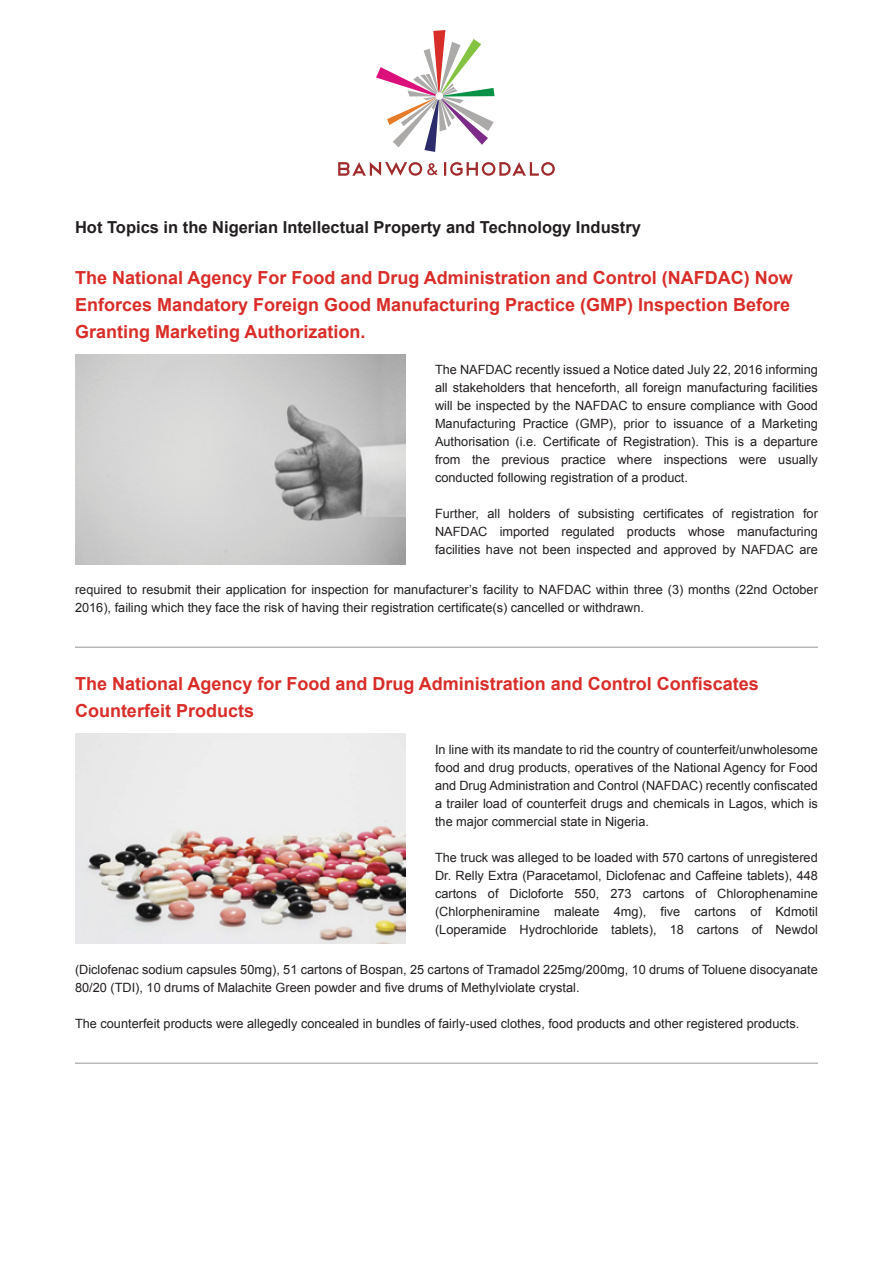
<style>
.page{position:relative;width:893px;height:1263px;background:#fff}
.page>*{position:absolute;margin:0;border:0;box-sizing:border-box;transform-origin:0 0}
.t1{font:700 18px/27px "Arial";color:#d82d28}
.t2{font:700 16.5px "Arial";color:#231f20}
.t3{font:12.75px/18px "Arial";color:#231f20;text-align:justify}
</style>
<div class="page">
<svg style="left:376px;top:30px;width:119px;height:122px"></svg>
<svg style="left:338px;top:162px;width:217px;height:14px"></svg>
<img style="left:75px;top:354px;width:330px;height:210px">
<hr style="left:75px;top:647px;width:743px;height:1px;background:#939598">
<img style="left:75px;top:734px;width:330px;height:210px">
<hr style="left:75px;top:1063px;width:743px;height:1px;background:#939598">
<p class="t2" style="left:75px;top:216px;width:567px">Hot Topics in the Nigerian Intellectual Property and Technology Industry</p>
<h1 class="t1" style="left:75px;top:264px;width:719px">The National Agency For Food and Drug Administration and Control (NAFDAC) Now<br>Enforces Mandatory Foreign Good Manufacturing Practice (GMP) Inspection Before<br>Granting Marketing Authorization.</h1>
<p class="t3" style="left:435px;top:360px;width:384px">The NAFDAC recently issued a Notice dated July 22, 2016 informing all stakeholders that henceforth, all foreign manufacturing facilities will be inspected by the NAFDAC to ensure compliance with Good Manufacturing Practice (GMP), prior to issuance of a Marketing Authorisation (i.e. Certificate of Registration). This is a departure from the previous practice where inspections were usually conducted following registration of a product.</p>
<p class="t3" style="left:435px;top:504px;width:384px">Further, all holders of subsisting certificates of registration for NAFDAC imported regulated products whose manufacturing facilities have not been inspected and approved by NAFDAC are</p>
<p class="t3" style="left:75px;top:581px;width:744px">required to resubmit their application for inspection for manufacturer’s facility to NAFDAC within three (3) months (22nd October<br>2016), failing which they face the risk of having their registration certificate(s) cancelled or withdrawn.</p>
<h1 class="t1" style="left:75px;top:671px;width:685px">The National Agency for Food and Drug Administration and Control Confiscates<br>Counterfeit Products</h1>
<p class="t3" style="left:435px;top:740px;width:384px">In line with its mandate to rid the country of counterfeit/unwholesome food and drug products, operatives of the National Agency for Food and Drug Administration and Control (NAFDAC) recently confiscated a trailer load of counterfeit drugs and chemicals in Lagos, which is the major commercial state in Nigeria.</p>
<p class="t3" style="left:435px;top:848px;width:384px">The truck was alleged to be loaded with 570 cartons of unregistered Dr. Relly Extra (Paracetamol, Diclofenac and Caffeine tablets), 448 cartons of Dicloforte 550, 273 cartons of Chlorophenamine (Chlorpheniramine maleate 4mg), five cartons of Kdmotil (Loperamide Hydrochloride tablets), 18 cartons of Newdol</p>
<p class="t3" style="left:75px;top:961px;width:744px">(Diclofenac sodium capsules 50mg), 51 cartons of Bospan, 25 cartons of Tramadol 225mg/200mg, 10 drums of Toluene disocyanate<br>80/20 (TDI), 10 drums of Malachite Green powder and five drums of Methylviolate crystal.</p>
<p class="t3" style="left:75px;top:1015px;width:726px">The counterfeit products were allegedly concealed in bundles of fairly-used clothes, food products and other registered products.</p>
</div>
